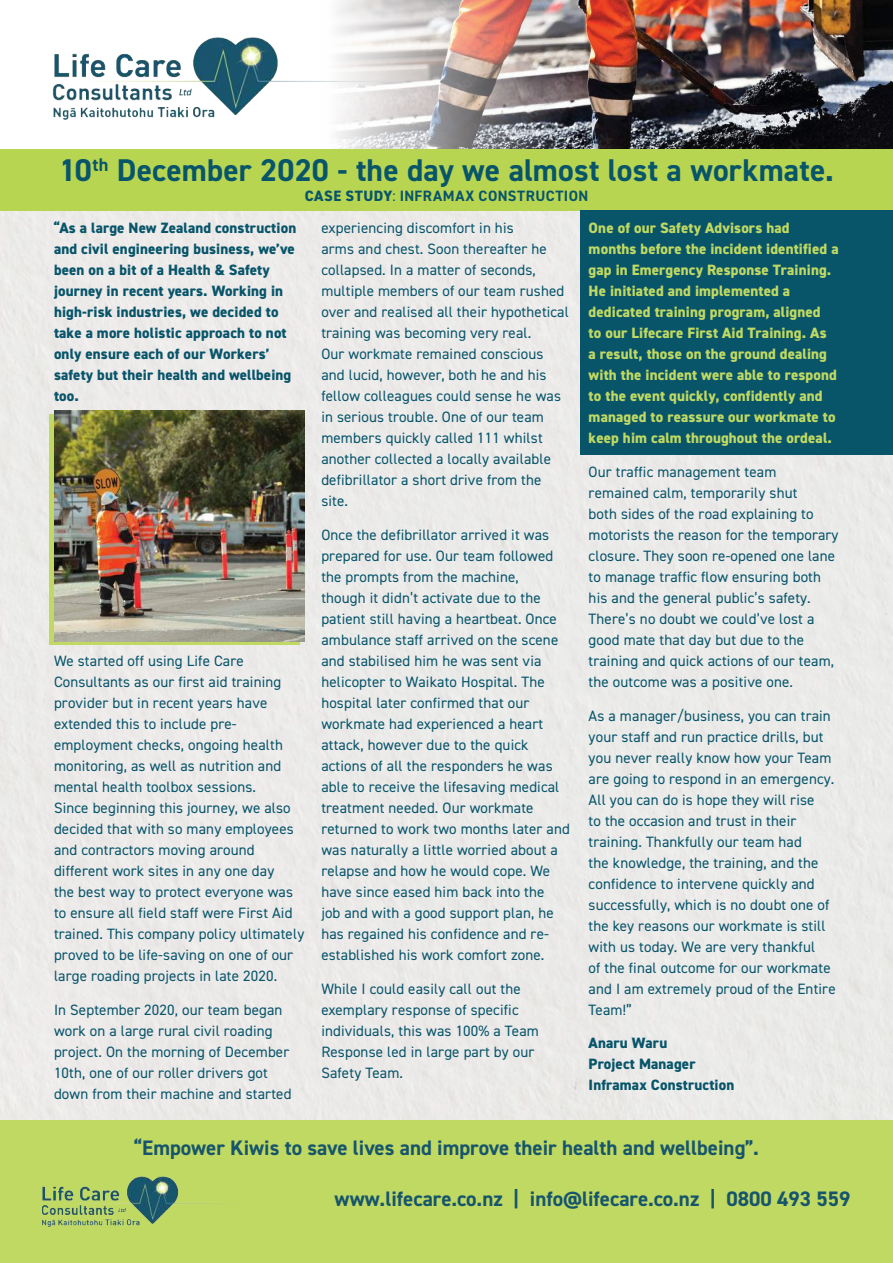
<style>
.page{position:relative;width:893px;height:1263px;background:#fff}
.page>*{position:absolute;margin:0;border:0;box-sizing:border-box;transform-origin:0 0}
.t1{font:700 31.5px "DIN2014";letter-spacing:.005em;color:#08556a}
.t2{font:700 21px "DIN2014";color:#17556c}
.t3{font:15px/21px "DIN2014";letter-spacing:.01em;color:#08556a}
.t4{font:800 15px/21px "DIN2014";letter-spacing:.01em;color:#c0d962}
.t5{font:800 15px/21px "DIN2014";letter-spacing:.01em;color:#08556a}
.t6{font:700 15px "DIN2014";letter-spacing:.03em;color:#08556a}
.s1{font-weight:800}
.s2{font-weight:400}
</style>
<div class="page">
<img style="left:336px;top:0;width:557px;height:149px">
<div style="left:0;top:210px;width:893px;height:910px;background:#eceae9"></div>
<div style="left:0;top:149px;width:893px;height:61px;background:#b8d551"></div>
<div style="left:580px;top:210px;width:313px;height:245px;background:#08556a"></div>
<img style="left:52px;top:15px;width:349px;height:119px">
<svg style="left:50px;top:415px;width:250px;height:230px;fill:#c0d962"></svg>
<img style="left:54px;top:411px;width:250px;height:230px">
<div style="left:0;top:1120px;width:893px;height:143px;background:#c0d962"></div>
<img style="left:43px;top:1176px;width:172px;height:52px">
<h1 class="t1" style="left:59px;top:156px;width:776px">10<sup>th</sup> December 2020 - the day we almost lost a workmate.</h1>
<p class="t6" style="left:305px;top:189px;width:285px"><span class="s1">CASE STUDY</span><span class="s2">:</span> INFRAMAX CONSTRUCTION</p>
<p class="t5" style="left:54px;top:218px;width:244px">“As a large New Zealand construction and civil engineering business, we’ve been on a bit of a Health &amp; Safety journey in recent years. Working in high-risk industries, we decided to take a more holistic approach to not only ensure each of our Workers’ safety but their health and wellbeing too.</p>
<p class="t3" style="left:54px;top:651px;width:252px">We started off using Life Care Consultants as our first aid training provider but in recent years have extended this to include pre&shy;employment checks, ongoing health monitoring, as well as nutrition and mental health toolbox sessions.<br>Since beginning this journey, we also decided that with so many employees and contractors moving around different work sites in any one day<br>the best way to protect everyone was to ensure all field staff were First Aid trained. This company policy ultimately proved to be life-saving on one of our large roading projects in late 2020.</p>
<p class="t3" style="left:54px;top:999px;width:239px">In September 2020, our team began work on a large rural civil roading project. On the morning of December 10th, one of our roller drivers got down from their machine and started</p>
<p class="t3" style="left:321px;top:218px;width:249px">experiencing discomfort in his<br>arms and chest. Soon thereafter he collapsed. In a matter of seconds, multiple members of our team rushed over and realised all their hypothetical training was becoming very real.<br>Our workmate remained conscious and lucid, however, both he and his fellow colleagues could sense he was in serious trouble. One of our team members quickly called 111 whilst another collected a locally available defibrillator a short drive from the site.</p>
<p class="t3" style="left:321px;top:525px;width:250px">Once the defibrillator arrived it was prepared for use. Our team followed the prompts from the machine,<br>though it didn’t activate due to the patient still having a heartbeat. Once ambulance staff arrived on the scene and stabilised him he was sent via helicopter to Waikato Hospital. The hospital later confirmed that our workmate had experienced a heart attack, however due to the quick actions of all the responders he was able to receive the lifesaving medical treatment needed. Our workmate returned to work two months later and was naturally a little worried about a relapse and how he would cope. We have since eased him back into the<br>job and with a good support plan, he has regained his confidence and re&shy;established his work comfort zone.</p>
<p class="t3" style="left:321px;top:978px;width:219px">While I could easily call out the exemplary response of specific individuals, this was 100% a Team<br>Response led in large part by our<br>Safety Team.</p>
<p class="t4" style="left:589px;top:218px;width:251px">One of our Safety Advisors had months before the incident identified a gap in Emergency Response Training.<br>He initiated and implemented a dedicated training program, aligned<br>to our Lifecare First Aid Training. As<br>a result, those on the ground dealing with the incident were able to respond to the event quickly, confidently and managed to reassure our workmate to keep him calm throughout the ordeal.</p>
<p class="t3" style="left:589px;top:462px;width:251px">Our traffic management team remained calm, temporarily shut<br>both sides of the road explaining to motorists the reason for the temporary closure. They soon re-opened one lane to manage traffic flow ensuring both his and the general public’s safety.<br>There’s no doubt we could’ve lost a good mate that day but due to the training and quick actions of our team, the outcome was a positive one.</p>
<p class="t3" style="left:589px;top:705px;width:249px">As a manager/business, you can train your staff and run practice drills, but you never really know how your Team are going to respond in an emergency.<br>All you can do is hope they will rise<br>to the occasion and trust in their training. Thankfully our team had<br>the knowledge, the training, and the confidence to intervene quickly and successfully, which is no doubt one of the key reasons our workmate is still with us today. We are very thankful<br>of the final outcome for our workmate and I am extremely proud of the Entire Team!”</p>
<p class="t5" style="left:589px;top:1033px;width:147px">Anaru Waru<br>Project Manager<br>Inframax Construction</p>
<h2 class="t2" style="left:134px;top:1138px;width:626px">“Empower Kiwis to save lives and improve their health and wellbeing”.</h2>
<h2 class="t2" style="left:335px;top:1189px;width:517px">www.lifecare.co.nz | info@lifecare.co.nz | 0800 493 559</h2>
</div>
